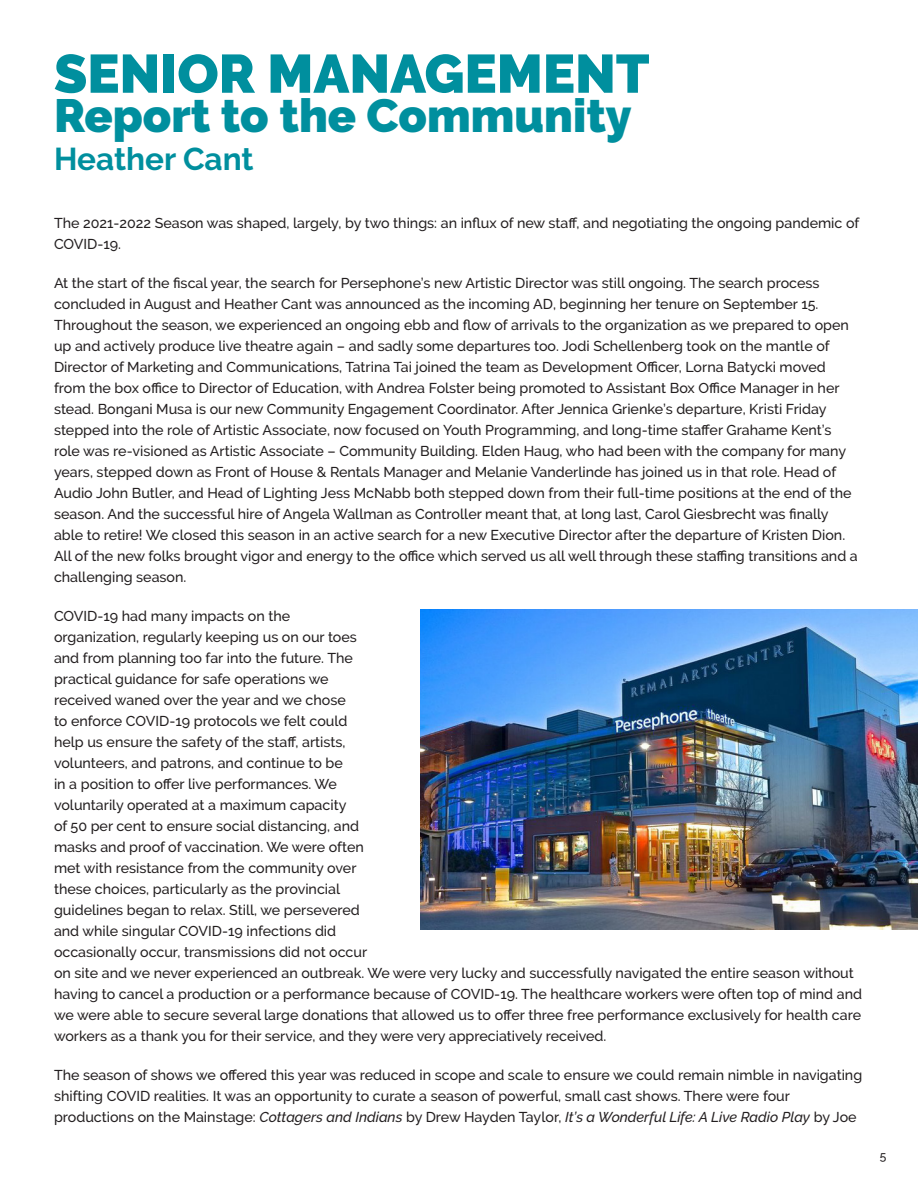
<style>
.page{position:relative;width:918px;height:1188px;background:#fff}
.page>*{position:absolute;margin:0;border:0;box-sizing:border-box;transform-origin:0 0}
.t1{font:900 54px "Raleway";color:#008f9e}
.t2{font:900 46.5px "Raleway";color:#008f9e}
.t3{font:700 31.5px "Raleway";color:#008f9e}
.t4{font:500 14.25px/21px "Raleway";color:#231f20}
.t5{font:500 12px "Raleway";color:#231f20}
.s1{font-style:italic}
</style>
<div class="page">
<img style="left:421px;top:610px;width:497px;height:319px">
<h1 class="t1" style="left:54px;top:42px;width:597px">SENIOR MANAGEMENT</h1>
<h2 class="t2" style="left:54px;top:88px;width:579px">Report to the Community</h2>
<h3 class="t3" style="left:54px;top:140px;width:201px">Heather Cant</h3>
<p class="t4" style="left:54px;top:212px;width:807px">The 2021-2022 Season was shaped, largely, by two things: an influx of new staff, and negotiating the ongoing pandemic of<br>COVID-19.</p>
<p class="t4" style="left:54px;top:272px;width:805px">At the start of the fiscal year, the search for Persephone’s new Artistic Director was still ongoing. The search process concluded in August and Heather Cant was announced as the incoming AD, beginning her tenure on September 15.<br>Throughout the season, we experienced an ongoing ebb and flow of arrivals to the organization as we prepared to open up and actively produce live theatre again – and sadly some departures too. Jodi Schellenberg took on the mantle of Director of Marketing and Communications, Tatrina Tai joined the team as Development Officer, Lorna Batycki moved from the box office to Director of Education, with Andrea Folster being promoted to Assistant Box Office Manager in her stead. Bongani Musa is our new Community Engagement Coordinator. After Jennica Grienke’s departure, Kristi Friday stepped into the role of Artistic Associate, now focused on Youth Programming, and long-time staffer Grahame Kent’s role was re-visioned as Artistic Associate – Community Building. Elden Haug, who had been with the company for many years, stepped down as Front of House &amp; Rentals Manager and Melanie Vanderlinde has joined us in that role. Head of Audio John Butler, and Head of Lighting Jess McNabb both stepped down from their full-time positions at the end of the season. And the successful hire of Angela Wallman as Controller meant that, at long last, Carol Giesbrecht was finally able to retire! We closed this season in an active search for a new Executive Director after the departure of Kristen Dion.<br>All of the new folks brought vigor and energy to the office which served us all well through these staffing transitions and a challenging season.</p>
<p class="t4" style="left:54px;top:605px;width:810px">COVID-19 had many impacts on the<br>organization, regularly keeping us on our toes<br>and from planning too far into the future. The<br>practical guidance for safe operations we<br>received waned over the year and we chose<br>to enforce COVID-19 protocols we felt could<br>help us ensure the safety of the staff, artists,<br>volunteers, and patrons, and continue to be<br>in a position to offer live performances. We<br>voluntarily operated at a maximum capacity<br>of 50 per cent to ensure social distancing, and<br>masks and proof of vaccination. We were often<br>met with resistance from the community over<br>these choices, particularly as the provincial<br>guidelines began to relax. Still, we persevered<br>and while singular COVID-19 infections did<br>occasionally occur, transmissions did not occur<br>on site and we never experienced an outbreak. We were very lucky and successfully navigated the entire season without having to cancel a production or a performance because of COVID-19. The healthcare workers were often top of mind and we were able to secure several large donations that allowed us to offer three free performance exclusively for health care workers as a thank you for their service, and they were very appreciatively received.</p>
<p class="t4" style="left:54px;top:1065px;width:810px">The season of shows we offered this year was reduced in scope and scale to ensure we could remain nimble in navigating shifting COVID realities. It was an opportunity to curate a season of powerful, small cast shows. There were four productions on the Mainstage: <span class="s1">Cottagers and Indians</span> by Drew Hayden Taylor, <span class="s1">It’s a Wonderful Life: A Live Radio Play</span> by Joe</p>
<p class="t5" style="left:880px;top:1148px;width:8px">5</p>
</div>
